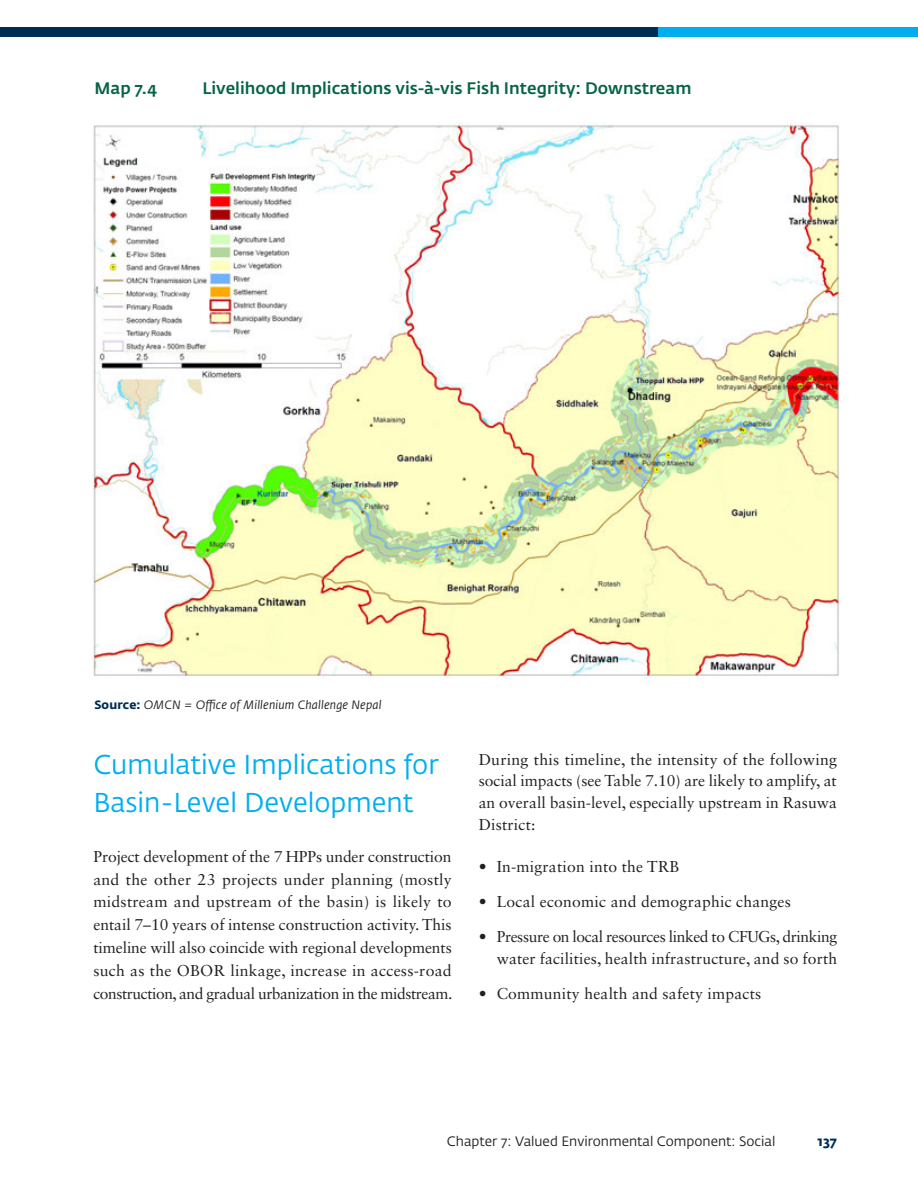
<style>
.page{position:relative;width:918px;height:1188px;background:#fff}
.page>*{position:absolute;margin:0;border:0;box-sizing:border-box;transform-origin:0 0}
.Section_H2_1{font:27px/38px "Fedra Sans Std";color:#00aeef}
.Map_Name_-_No_Rule{font:500 16.5px "Fedra Sans Std";color:#066347}
.Body_Text{font:15.75px/23px "Sabon LT Std";letter-spacing:.01em;color:#231f20;text-align:justify}
.t1{font:13.5px "Fedra Sans Std";color:#231f20}
.t2{font:700 13.5px "Fedra Sans Std";color:#002e54}
.Subtext_Source{font:italic 12px "Fedra Sans Std";letter-spacing:.015em;color:#231f20}
.s1{font-weight:700;font-style:normal;color:#002e54}
</style>
<div class="page">
<div style="left:0;top:27px;width:918px;height:9px;background:#002e52"></div>
<div style="left:659px;top:27px;width:259px;height:9px;background:#00aeef"></div>
<img style="left:93px;top:122px;width:747px;height:556px">
<p class="Map_Name_-_No_Rule" style="left:94px;top:78px;width:64px">Map 7.4</p>
<p class="Map_Name_-_No_Rule" style="left:202px;top:78px;width:491px">Livelihood Implications vis-à-vis Fish Integrity: Downstream</p>
<p class="Subtext_Source" style="left:94px;top:698px;width:289px"><span class="s1">Source:</span> OMCN = Office of Millenium Challenge Nepal</p>
<p class="Section_H2_1" style="left:93px;top:746px;width:347px">Cumulative Implications for<br>Basin-Level Development</p>
<p class="Body_Text" style="left:93px;top:845px;width:360px">Project development of the 7 HPPs under construction and the other 23 projects under planning (mostly midstream and upstream of the basin) is likely to entail 7–10 years of intense construction activity. This timeline will also coincide with regional developments such as the OBOR linkage, increase in access-road construction, and gradual urbanization in the midstream.</p>
<p class="Body_Text" style="left:479px;top:748px;width:360px;line-height:21.8px">During this timeline, the intensity of the following social impacts (see Table 7.10) are likely to amplify, at an overall basin-level, especially upstream in Rasuwa District:</p>
<p class="Body_Text" style="left:479px;top:855px;width:202px">• In-migration into the TRB</p>
<p class="Body_Text" style="left:479px;top:890px;width:314px">• Local economic and demographic changes</p>
<p class="Body_Text" style="left:479px;top:926px;width:360px;line-height:21.8px;text-align:right">• Pressure on local resources linked to CFUGs, drinking water facilities, health infrastructure, and so forth</p>
<p class="Body_Text" style="left:479px;top:982px;width:284px">• Community health and safety impacts</p>
<p class="t1" style="left:447px;top:1133px;width:330px">Chapter 7: Valued Environmental Component: Social</p>
<p class="t2" style="left:818px;top:1132px;width:21px">137</p>
</div>
